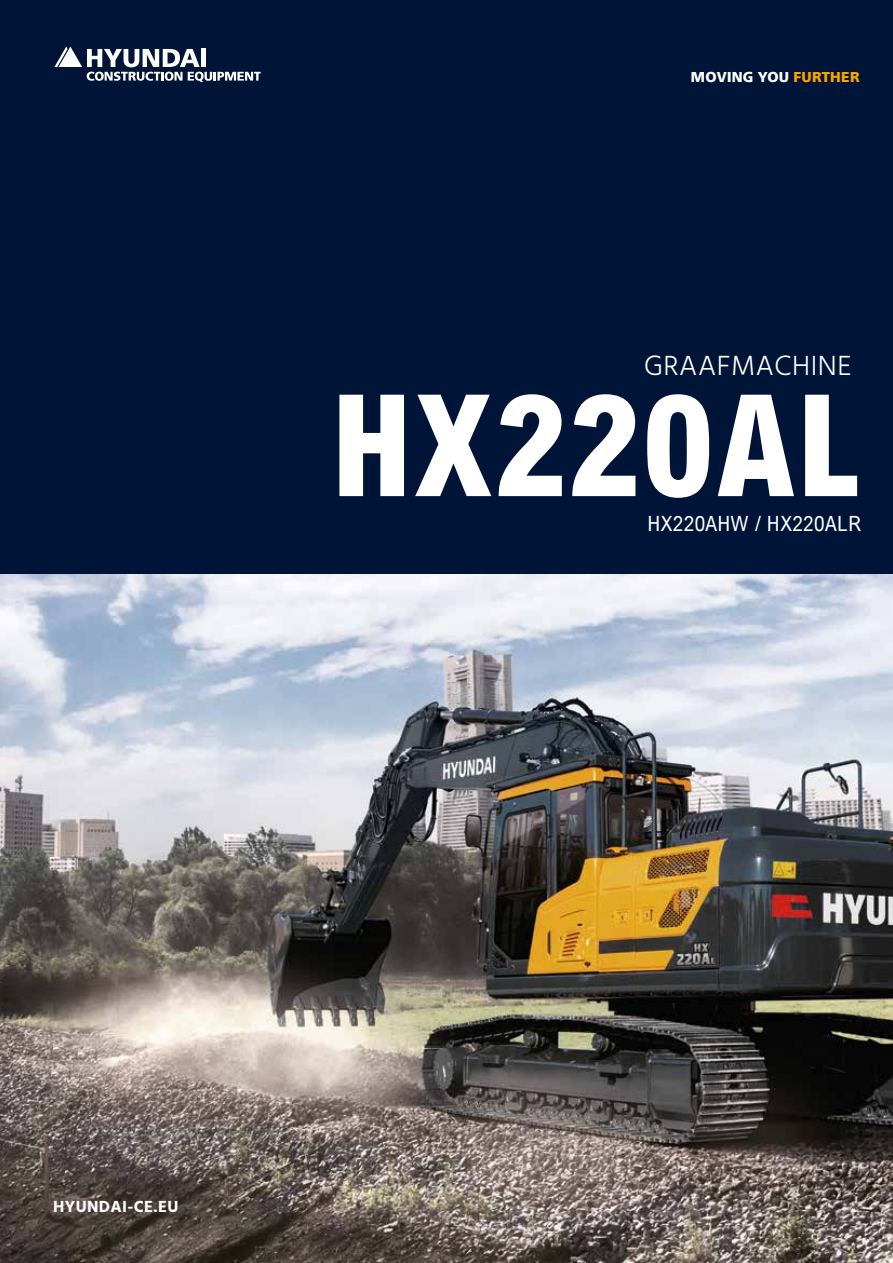
<style>
.page{position:relative;width:893px;height:1263px;background:#fff}
.page>*{position:absolute;margin:0;border:0;box-sizing:border-box;transform-origin:0 0}
.t1{font:800 condensed 141.6px "Arial";letter-spacing:.02em;color:#fff}
.t2{font:300 28.5px "Hind";letter-spacing:.02em;color:#fff}
.t3{font:condensed 21px "Arial";letter-spacing:.02em;color:#fff}
.t4{font:700 16.5px "Hind";letter-spacing:.02em;color:#fff}
.t5{font:900 14.25px "Neue Frutiger World";letter-spacing:.02em;color:#fff}
.s1{color:#f7a600}
</style>
<div class="page">
<div style="left:0;top:0;width:893px;height:574px;background:#001437"></div>
<img style="left:0;top:575px;width:893px;height:688px">
<svg style="left:54px;top:47px;width:207px;height:35px"></svg>
<p class="t5" style="left:691px;top:69px;width:170px">MOVING YOU <span class="s1">FURTHER</span></p>
<h2 class="t2" style="left:644px;top:346px;width:209px">GRAAFMACHINE</h2>
<h1 class="t1" style="left:332px;top:360px;width:530px">HX220AL</h1>
<p class="t3" style="left:647px;top:511px;width:215px">HX220AHW / HX220ALR</p>
<p class="t4" style="left:53px;top:1197px;width:127px">HYUNDAI-CE.EU</p>
</div>
